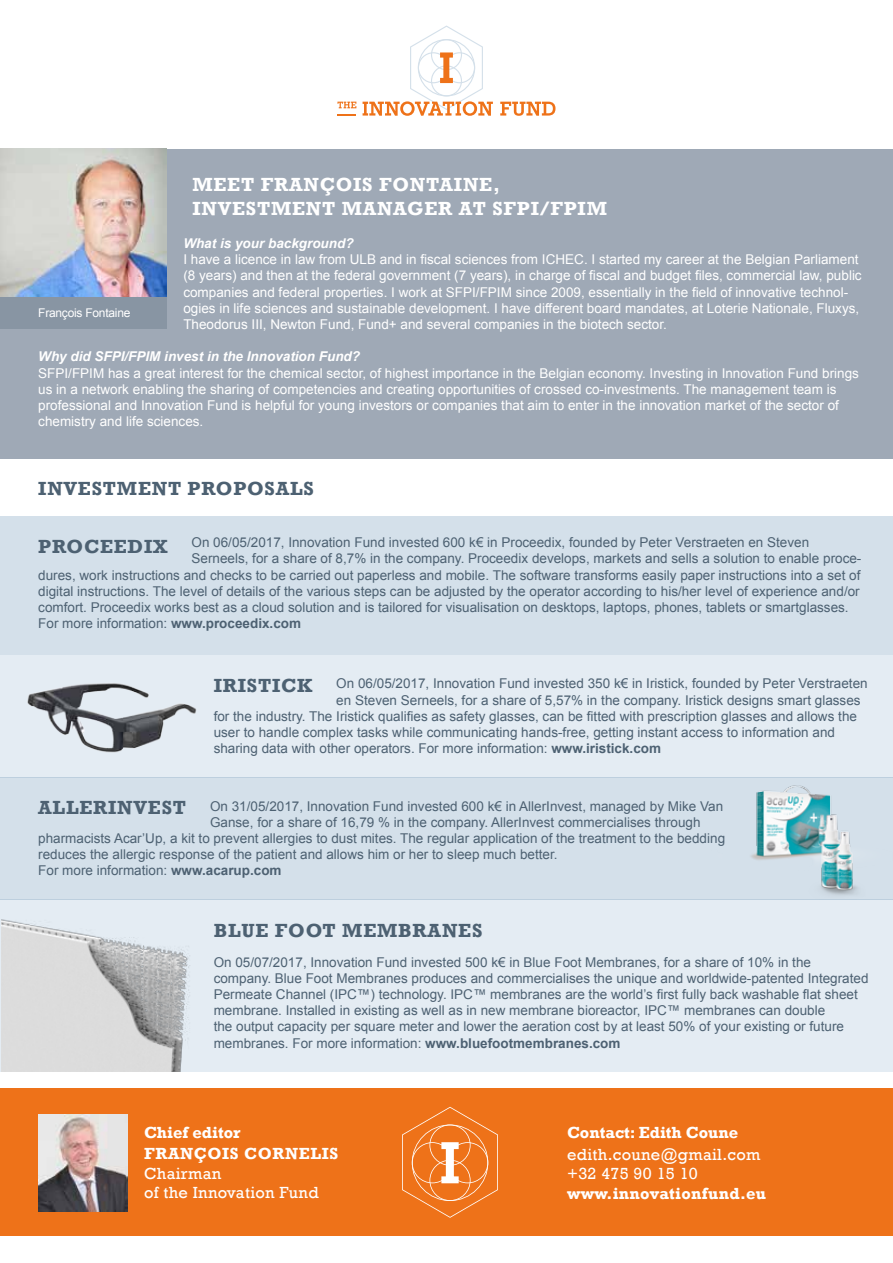
<style>
.page{position:relative;width:893px;height:1263px;background:#fff}
.page>*{position:absolute;margin:0;border:0;box-sizing:border-box;transform-origin:0 0}
.t1{font:700 19.5px/23.4px "Rockwell";letter-spacing:.04em;color:#fff}
.t2{font:700 19.5px "Rockwell";letter-spacing:.04em;color:#4d6172}
.t3{font:16.5px/19.5px "Rockwell";letter-spacing:.02em;color:#fff}
.t4{font:700 16.5px/21px "Rockwell";letter-spacing:.04em;color:#fff}
.t5{font:700 16.5px "Rockwell";letter-spacing:.02em;color:#fff}
.t6{font:700 16.5px "Rockwell";color:#fff}
.t7{font:13.5px/16.2px "Arial";color:#4d6172}
.t8{font:13.5px/16.2px "Arial";color:#fff}
.t9{font:italic 700 13.5px "Arial";color:#fff}
.t10{font:12px "Arial";letter-spacing:-.02em;color:#fff}
.s1{font-family:"Rockwell";font-weight:700;font-size:19.5px}
.s2{font-weight:700}
</style>
<div class="page">
<svg style="left:337px;top:114px;width:19px;height:2px"></svg>
<svg style="left:363px;top:26px;width:130px;height:90px"></svg>
<svg style="left:500px;top:102px;width:55px;height:14px"></svg>
<svg style="left:337px;top:102px;width:19px;height:6px"></svg>
<div style="left:0;top:1089px;width:893px;height:147px;background:#ee7219"></div>
<img style="left:38px;top:1114px;width:90px;height:98px">
<svg style="left:402px;top:1107px;width:96px;height:111px"></svg>
<div style="left:0;top:149px;width:893px;height:309px;background:#9fa9b6"></div>
<img style="left:0;top:149px;width:166px;height:148px">
<div style="left:0;top:516px;width:893px;height:139px;background:#d4e0ea"></div>
<div style="left:0;top:655px;width:893px;height:122px;background:#e4ecf3"></div>
<img style="left:27px;top:683px;width:170px;height:70px">
<div style="left:0;top:777px;width:893px;height:122px;background:#d4e0ea"></div>
<div style="left:0;top:899px;width:893px;height:173px;background:#e4ecf3"></div>
<img style="left:1px;top:919px;width:189px;height:153px">
<div style="left:0;top:297px;width:166px;height:31px;background:#8895a3"></div>
<img style="left:751px;top:785px;width:107px;height:110px">
<h1 class="t1" style="left:192px;top:173px;width:416px">MEET FRANÇOIS FONTAINE,<br>INVESTMENT MANAGER AT SFPI/FPIM</h1>
<p class="t9" style="left:183px;top:234px;width:172px">What is your background?</p>
<p class="t8" style="left:183px;top:251px;width:680px">I have a licence in law from ULB and in fiscal sciences from ICHEC. I started my career at the Belgian Parliament (8 years) and then at the federal government (7 years), in charge of fiscal and budget files, commercial law, public companies and federal properties. I work at SFPI/FPIM since 2009, essentially in the field of innovative technol&shy;ogies in life sciences and sustainable development. I have different board mandates, at Loterie Nationale, Fluxys, Theodorus III, Newton Fund, Fund+ and several companies in the biotech sector.</p>
<p class="t9" style="left:38px;top:348px;width:323px">Why did SFPI/FPIM invest in the Innovation Fund?</p>
<p class="t8" style="left:38px;top:365px;width:822px">SFPI/FPIM has a great interest for the chemical sector, of highest importance in the Belgian economy. Investing in Innovation Fund brings us in a network enabling the sharing of competencies and creating opportunities of crossed co-investments. The management team is professional and Innovation Fund is helpful for young investors or companies that aim to enter in the innovation market of the sector of chemistry and life sciences.</p>
<p class="t10" style="left:38px;top:305px;width:94px">François Fontaine</p>
<h1 class="t2" style="left:38px;top:477px;width:277px">INVESTMENT PROPOSALS</h1>
<p class="t7" style="left:38px;top:534px;width:772px"><span class="s1">PROCEEDIX</span> On 06/05/2017, Innovation Fund invested 600 k€ in Proceedix, founded by Peter Verstraeten en Steven</p>
<p class="t7" style="left:192px;top:551px;width:671px">Serneels, for a share of 8,7% in the company. Proceedix develops, markets and sells a solution to enable proce-</p>
<p class="t7" style="left:38px;top:567px;width:824px">dures, work instructions and checks to be carried out paperless and mobile. The software transforms easily paper instructions into a set of</p>
<p class="t7" style="left:38px;top:583px;width:823px">digital instructions. The level of details of the various steps can be adjusted by the operator according to his/her level of experience and/or</p>
<p class="t7" style="left:38px;top:599px;width:812px">comfort. Proceedix works best as a cloud solution and is tailored for visualisation on desktops, laptops, phones, tablets or smartglasses.</p>
<p class="t7" style="left:38px;top:615px;width:264px">For more information: <span class="s2">www.proceedix.com</span></p>
<p class="t7" style="left:336px;top:676px;width:533px">On 06/05/2017, Innovation Fund invested 350 k€ in Iristick, founded by Peter Verstraeten</p>
<p class="t7" style="left:336px;top:692px;width:526px">en Steven Serneels, for a share of 5,57% in the company. Iristick designs smart glasses</p>
<p class="t7" style="left:214px;top:708px;width:645px">for the industry. The Iristick qualifies as safety glasses, can be fitted with prescription glasses and allows the</p>
<p class="t7" style="left:214px;top:724px;width:623px">user to handle complex tasks while communicating hands-free, getting instant access to information and</p>
<p class="t7" style="left:214px;top:740px;width:449px">sharing data with other operators. For more information: <span class="s2">www.iristick.com</span></p>
<h1 class="t2" style="left:214px;top:674px;width:100px">IRISTICK</h1>
<p class="t7" style="left:38px;top:798px;width:686px"><span class="s1">ALLERINVEST</span> On 31/05/2017, Innovation Fund invested 600 k€ in AllerInvest, managed by Mike Van</p>
<p class="t7" style="left:210px;top:814px;width:492px">Ganse, for a share of 16,79 % in the company. AllerInvest commercialises through</p>
<p class="t7" style="left:38px;top:830px;width:688px">pharmacists Acar’Up, a kit to prevent allergies to dust mites. The regular application of the treatment to the bedding</p>
<p class="t7" style="left:38px;top:846px;width:521px">reduces the allergic response of the patient and allows him or her to sleep much better.</p>
<p class="t7" style="left:38px;top:863px;width:245px">For more information: <span class="s2">www.acarup.com</span></p>
<h1 class="t2" style="left:214px;top:918px;width:270px">BLUE FOOT MEMBRANES</h1>
<p class="t7" style="left:214px;top:954px;width:656px">On 05/07/2017, Innovation Fund invested 500 k€ in Blue Foot Membranes, for a share of 10% in the company. Blue Foot Membranes produces and commercialises the unique and worldwide-patented Integrated Permeate Channel (IPC™) technology. IPC™ membranes are the world’s first fully back washable flat sheet membrane. Installed in existing as well as in new membrane bioreactor, IPC™ membranes can double<br>the output capacity per square meter and lower the aeration cost by at least 50% of your existing or future membranes. For more information: <span class="s2">www.bluefootmembranes.com</span></p>
<p class="t4" style="left:144px;top:1122px;width:196px">Chief editor<br>FRANÇOIS CORNELIS</p>
<p class="t3" style="left:144px;top:1163px;width:176px">Chairman<br>of the Innovation Fund</p>
<p class="t6" style="left:567px;top:1122px;width:173px">Contact: Edith Coune</p>
<p class="t3" style="left:567px;top:1144px;width:195px">edith.coune@gmail.com +32 475 90 15 10</p>
<p class="t5" style="left:567px;top:1183px;width:201px">www.innovationfund.eu</p>
</div>
